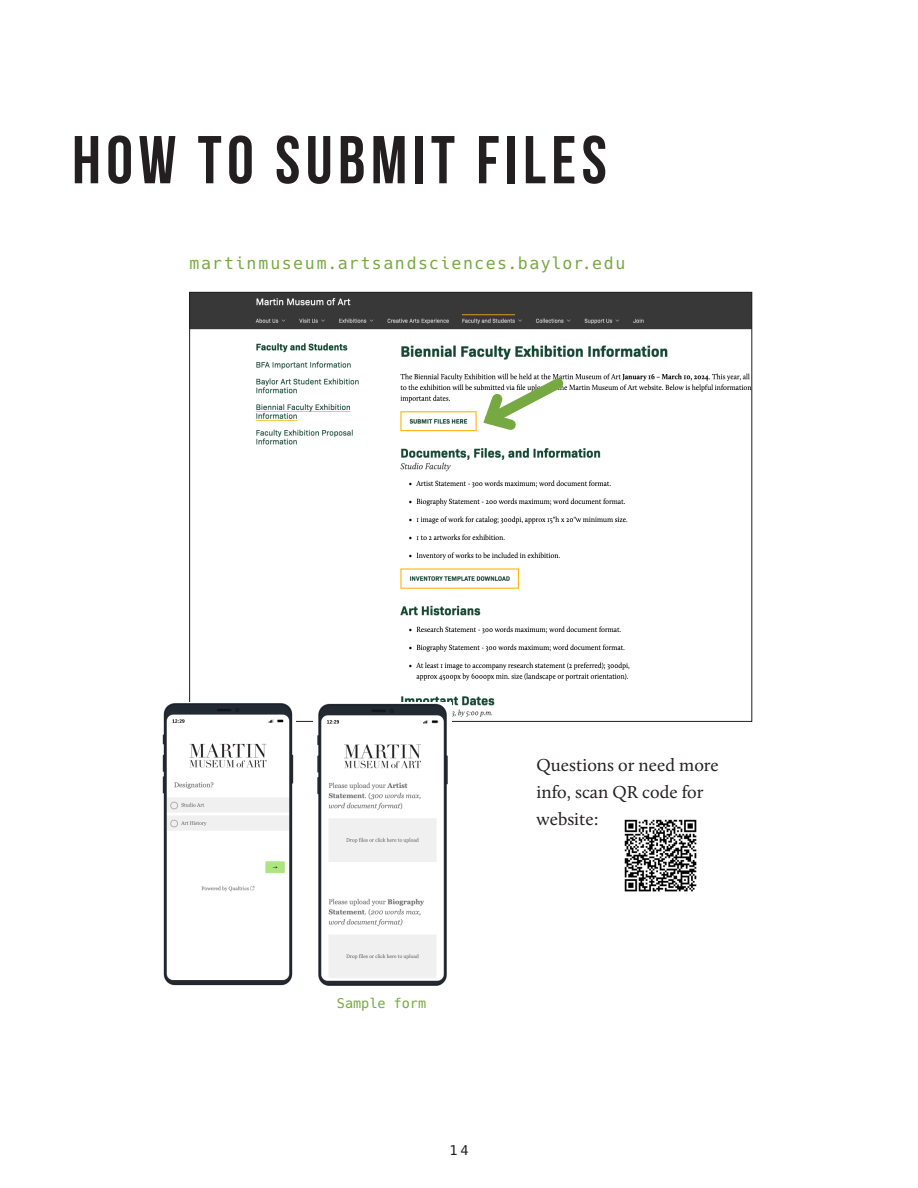
<style>
.page{position:relative;width:918px;height:1188px;background:#fff}
.page>*{position:absolute;margin:0;border:0;box-sizing:border-box;transform-origin:0 0}
.t1{font:67.5px "Bebas Neue";letter-spacing:.08em;color:#231f20}
.t2{font:18px/27px "Calluna";color:#231f20}
.t3{font:16.5px "Hack";letter-spacing:.09em;color:#77a942}
.t4{font:13.5px "Hack";color:#77a942}
.t5{font:13.5px "Hack";color:#231f20}
</style>
<div class="page">
<img style="left:191px;top:294px;width:559px;height:423px">
<img style="left:624px;top:819px;width:73px;height:73px">
<img style="left:162px;top:703px;width:134px;height:283px">
<img style="left:313px;top:703px;width:139px;height:283px">
<svg style="left:476px;top:369px;width:96px;height:68px"></svg>
<h1 class="t1" style="left:72px;top:123px;width:536px">HOW TO SUBMIT FILES</h1>
<p class="t3" style="left:189px;top:253px;width:437px">martinmuseum.artsandsciences.baylor.edu</p>
<p class="t2" style="left:537px;top:751px;width:184px">Questions or need more info, scan QR code for website:</p>
<p class="t4" style="left:337px;top:995px;width:91px">Sample form</p>
<p class="t5" style="left:450px;top:1142px;width:20px">14</p>
</div>
